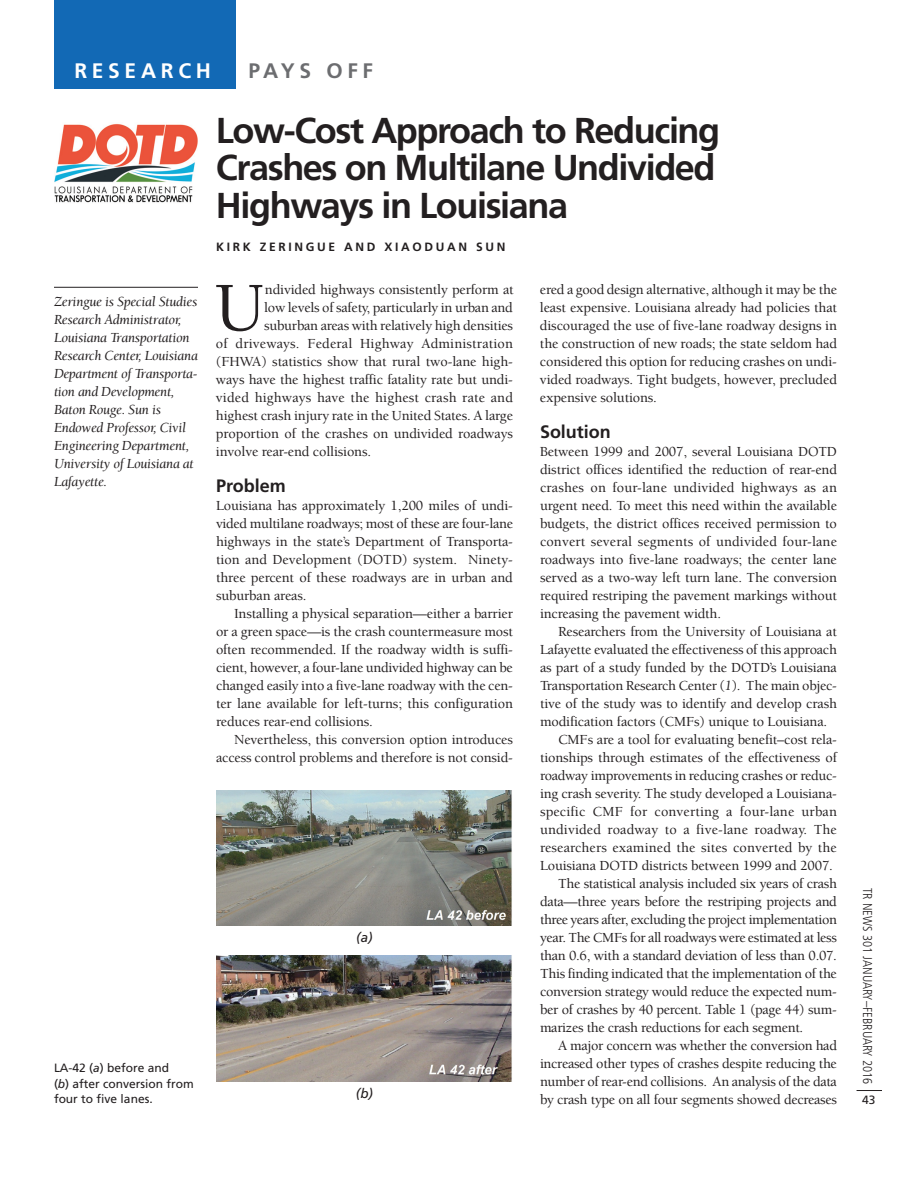
<style>
.page{position:relative;width:918px;height:1188px;background:#fff}
.page>*{position:absolute;margin:0;border:0;box-sizing:border-box;transform-origin:0 0}
.t1{font:500 70.95px "Berkeley";color:#231f20}
.t2{font:700 36px/37.5px "Frutiger";letter-spacing:-.04em;color:#231f20}
.t3{font:700 21px "Frutiger";letter-spacing:.22em;color:#fff}
.t4{font:700 21px "Frutiger";letter-spacing:.22em;color:#6c6d70}
.t5{font:700 18px "Frutiger";color:#231f20}
.t6{font:500 14.25px/18px "Berkeley";letter-spacing:-.01em;color:#231f20;text-align:justify}
.t7{font:italic 14.25px/18px "Berkeley";letter-spacing:-.02em;color:#231f20}
.t8{font:500 14.25px "Berkeley";letter-spacing:.01em;color:#231f20}
.t9{font:500 14.25px "Berkeley";letter-spacing:-.03em;color:#231f20}
.t10{font:italic 13.5px "Frutiger";color:#231f20}
.t11{font:300 condensed 12.75px "Frutiger";color:#231f20}
.t12{font:12px/15.8px "Frutiger";color:#231f20}
.t13{font:700 12px "Frutiger";letter-spacing:.22em;color:#231f20}
.s1{font-style:italic}
.s2{font-weight:400;font-style:italic}
</style>
<div class="page">
<svg style="left:857px;top:1090px;width:25px;height:1px"></svg>
<hr style="left:54px;top:287px;width:144px;height:1px;background:#231f20">
<img style="left:54px;top:123px;width:144px;height:80px">
<div style="left:54px;top:0;width:182px;height:89px;background:#1269b5"></div>
<img style="left:216px;top:791px;width:296px;height:135px">
<img style="left:216px;top:955px;width:296px;height:126px">
<h3 class="t3" style="left:74px;top:62px;width:138px">RESEARCH</h3>
<h3 class="t4" style="left:248px;top:62px;width:126px">PAYS OFF</h3>
<h2 class="t2" style="left:216px;top:114px;width:506px">Low-Cost Approach to Reducing<br>Crashes on Multilane Undivided<br>Highways in Louisiana</h2>
<p class="t13" style="left:216px;top:242px;width:291px">KIRK ZERINGUE AND XIAODUAN SUN</p>
<p class="t7" style="left:54px;top:293px;width:145px">Zeringue is Special Studies<br>Research Administrator,<br>Louisiana Transportation<br>Research Center, Louisiana<br>Department of Transporta&shy;tion and Development,<br>Baton Rouge. Sun is<br>Endowed Professor, Civil<br>Engineering Department,<br>University of Louisiana at<br>Lafayette.</p>
<h1 class="t1" style="left:215px;top:280px;width:51px">U</h1>
<p class="t6" style="left:265px;top:282px;width:250px">ndivided highways consistently perform at</p>
<p class="t6" style="left:264px;top:300px;width:250px">low levels of safety, particularly in urban and</p>
<p class="t6" style="left:264px;top:318px;width:250px">suburban areas with relatively high densities</p>
<p class="t8" style="left:216px;top:338px;width:299px">of driveways. Federal Highway Administration</p>
<p class="t6" style="left:216px;top:354px;width:299px">(FHWA) statistics show that rural two-lane high-</p>
<p class="t6" style="left:216px;top:372px;width:298px">ways have the highest traffic fatality rate but undi-</p>
<p class="t8" style="left:216px;top:392px;width:299px">vided highways have the highest crash rate and</p>
<p class="t6" style="left:216px;top:408px;width:299px">highest crash injury rate in the United States. A large</p>
<p class="t6" style="left:216px;top:426px;width:298px">proportion of the crashes on undivided roadways</p>
<p class="t6" style="left:216px;top:444px;width:157px">involve rear-end collisions.</p>
<p class="t5" style="left:216px;top:478px;width:71px">Problem</p>
<p class="t6" style="left:216px;top:498px;width:299px">Louisiana has approximately 1,200 miles of undi&shy;vided multilane roadways; most of these are four-lane highways in the state’s Department of Transporta&shy;tion and Development (DOTD) system. Ninety&shy;three percent of these roadways are in urban and suburban areas.</p>
<p class="t6" style="left:216px;top:606px;width:299px;text-indent:18px">Installing a physical separation—either a barrier or a green space—is the crash countermeasure most often recommended. If the roadway width is suffi&shy;cient, however, a four-lane undivided highway can be changed easily into a five-lane roadway with the cen&shy;ter lane available for left-turns; this configuration reduces rear-end collisions.</p>
<p class="t6" style="left:216px;top:732px;width:299px;text-align:right">Nevertheless, this conversion option introduces access control problems and therefore is not consid-</p>
<p class="t12" style="left:54px;top:1061px;width:141px">LA-42 (<span class="s1">a</span>) before and<br>(<span class="s1">b</span>) after conversion from four to five lanes.</p>
<p class="t10" style="left:356px;top:931px;width:18px">(a)</p>
<p class="t10" style="left:356px;top:1088px;width:19px">(b)</p>
<p class="t6" style="left:540px;top:282px;width:299px">ered a good design alternative, although it may be the least expensive. Louisiana already had policies that discouraged the use of five-lane roadway designs in the construction of new roads; the state seldom had considered this option for reducing crashes on undi&shy;vided roadways. Tight budgets, however, precluded expensive solutions.</p>
<p class="t5" style="left:540px;top:424px;width:72px">Solution</p>
<p class="t6" style="left:540px;top:444px;width:299px">Between 1999 and 2007, several Louisiana DOTD district offices identified the reduction of rear-end crashes on four-lane undivided highways as an urgent need. To meet this need within the available budgets, the district offices received permission to convert several segments of undivided four-lane roadways into five-lane roadways; the center lane served as a two-way left turn lane. The conversion required restriping the pavement markings without increasing the pavement width.</p>
<p class="t6" style="left:558px;top:624px;width:280px">Researchers from the University of Louisiana at</p>
<p class="t6" style="left:540px;top:642px;width:299px">Lafayette evaluated the effectiveness of this approach</p>
<p class="t6" style="left:540px;top:660px;width:298px">as part of a study funded by the DOTD’s Louisiana</p>
<p class="t6" style="left:540px;top:678px;width:299px">Transportation Research Center (<span class="s2">1</span>). The main objec-</p>
<p class="t6" style="left:540px;top:696px;width:298px">tive of the study was to identify and develop crash</p>
<p class="t6" style="left:540px;top:714px;width:289px">modification factors (CMFs) unique to Louisiana.</p>
<p class="t6" style="left:558px;top:732px;width:280px">CMFs are a tool for evaluating benefit–cost rela-</p>
<p class="t6" style="left:540px;top:750px;width:298px">tionships through estimates of the effectiveness of</p>
<p class="t6" style="left:540px;top:768px;width:299px">roadway improvements in reducing crashes or reduc-</p>
<p class="t6" style="left:540px;top:786px;width:298px">ing crash severity. The study developed a Louisiana-</p>
<p class="t8" style="left:540px;top:806px;width:298px">specific CMF for converting a four-lane urban</p>
<p class="t8" style="left:540px;top:824px;width:298px">undivided roadway to a five-lane roadway. The</p>
<p class="t8" style="left:540px;top:842px;width:298px">researchers examined the sites converted by the</p>
<p class="t6" style="left:540px;top:858px;width:294px">Louisiana DOTD districts between 1999 and 2007.</p>
<p class="t6" style="left:558px;top:876px;width:280px">The statistical analysis included six years of crash</p>
<p class="t6" style="left:540px;top:894px;width:298px">data—three years before the restriping projects and</p>
<p class="t9" style="left:540px;top:914px;width:299px">three years after, excluding the project implementation</p>
<p class="t6" style="left:540px;top:930px;width:298px">year. The CMFs for all roadways were estimated at less</p>
<p class="t6" style="left:540px;top:948px;width:298px">than 0.6, with a standard deviation of less than 0.07.</p>
<p class="t6" style="left:540px;top:966px;width:298px">This finding indicated that the implementation of the</p>
<p class="t6" style="left:540px;top:984px;width:298px">conversion strategy would reduce the expected num-</p>
<p class="t6" style="left:540px;top:1002px;width:298px">ber of crashes by 40 percent. Table 1 (page 44) sum-</p>
<p class="t6" style="left:540px;top:1020px;width:265px">marizes the crash reductions for each segment.</p>
<p class="t6" style="left:558px;top:1038px;width:280px">A major concern was whether the conversion had</p>
<p class="t6" style="left:540px;top:1056px;width:298px">increased other types of crashes despite reducing the</p>
<p class="t6" style="left:540px;top:1074px;width:298px">number of rear-end collisions. An analysis of the data</p>
<p class="t6" style="left:540px;top:1092px;width:298px">by crash type on all four segments showed decreases</p>
<p class="t11" style="left:873px;top:888px;width:198px;rotate:90deg">TR NEWS 301 JANUARY–FEBRUARY 2016</p>
<p class="t12" style="left:862px;top:1093px;width:15px">43</p>
</div>
